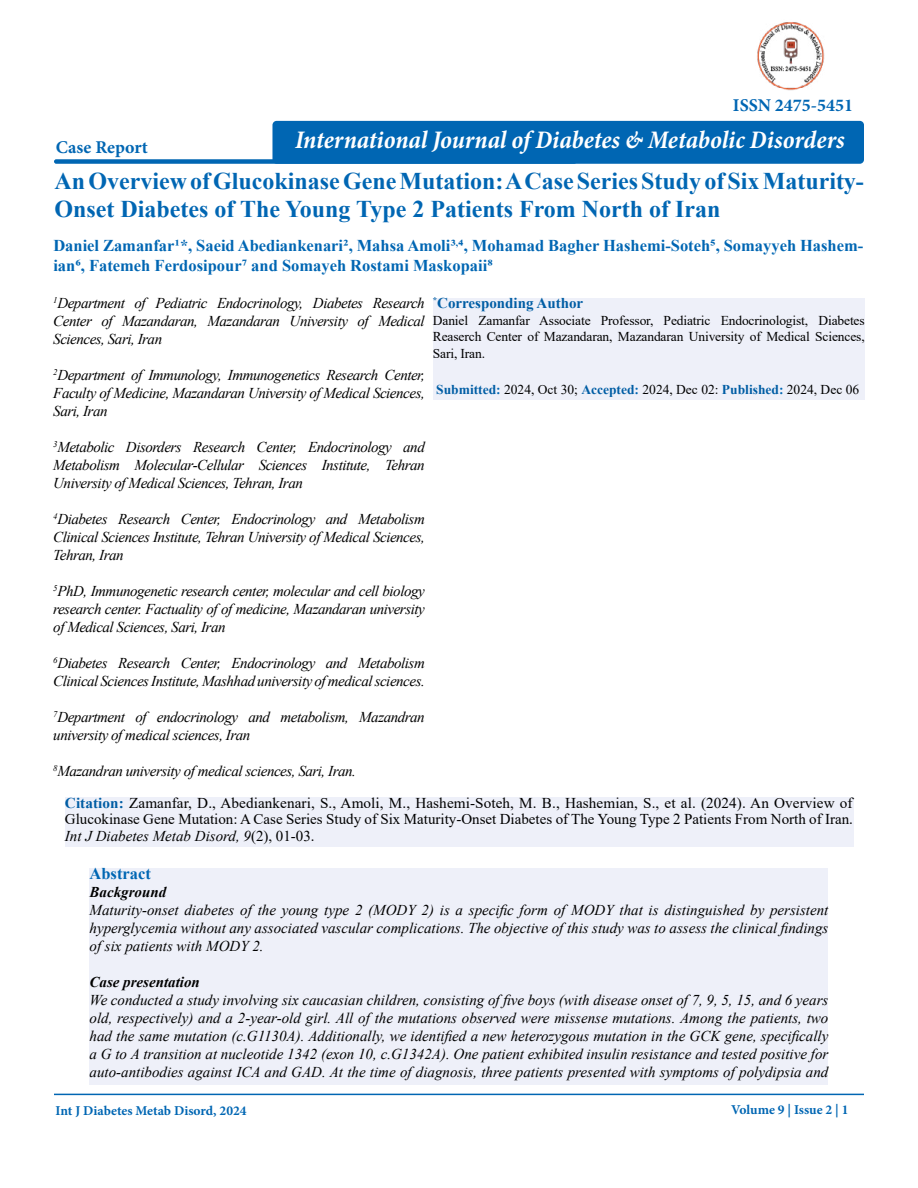
<style>
.page{position:relative;width:918px;height:1188px;background:#fff}
.page>*{position:absolute;margin:0;border:0;box-sizing:border-box;transform-origin:0 0}
.t1{font:italic 700 condensed 25.5px "Minion Pro";letter-spacing:-.005em;color:#fff}
.t2{font:700 24px/28.8px "Times New Roman";color:#0066b3}
.t3{font:700 18px "Minion Pro";color:#0066b3}
.t4{font:700 16.5px/19.8px "Times New Roman";color:#0066b3}
.t5{font:italic 15px/18px "Times New Roman";letter-spacing:-.03em;color:#000;text-align:justify}
.t6{font:15px/31.5px "Times New Roman";color:#000}
.t7{font:italic 700 15px "Times New Roman";color:#000}
.t8{font:700 15px "Times New Roman";color:#005da4}
.t9{font:13.5px/16.5px "Times New Roman";letter-spacing:-.01em;color:#000;text-align:justify}
.t10{font:700 13.5px "Minion Pro";color:#0066b3}
.s1{font-weight:700;color:#005da4}
.s2{font-weight:700;color:#0066b3}
.s3{font-style:italic}
</style>
<div class="page">
<div style="left:54px;top:159px;width:523px;height:5px;background:#0066b3;border-radius:2px"></div>
<hr style="left:54px;top:1094px;width:810px;height:1px;background:#0066b3">
<div style="left:272px;top:121px;width:592px;height:43px;background:#0066b3;border-radius:4px"></div>
<img style="left:757px;top:22px;width:68px;height:69px">
<div style="left:65px;top:798px;width:788px;height:49px;background:#eef0f9"></div>
<div style="left:433px;top:298px;width:432px;height:102px;background:#eef0f9"></div>
<div style="left:90px;top:868px;width:738px;height:216px;background:#eef0f9"></div>
<p class="t3" style="left:56px;top:135px;width:94px">Case Report</p>
<p class="t3" style="left:733px;top:93px;width:122px">ISSN 2475-5451</p>
<h1 class="t1" style="left:295px;top:122px;width:551px">International Journal of Diabetes &amp; Metabolic Disorders</h1>
<h2 class="t2" style="left:55px;top:165px;width:811px">An Overview of Glucokinase Gene Mutation: A Case Series Study of Six Maturity-<br>Onset Diabetes of The Young Type 2 Patients From North of Iran</h2>
<p class="t4" style="left:53px;top:236px;width:812px">Daniel Zamanfar1*, Saeid Abediankenari2, Mahsa Amoli3<sup>,</sup>4, Mohamad Bagher Hashemi-Soteh5, Somayyeh Hashem&shy;ian6, Fatemeh Ferdosipour7 and Somayeh Rostami Maskopaii8</p>
<p class="t8" style="left:433px;top:292px;width:152px"><sup>*</sup>Corresponding Author</p>
<p class="t9" style="left:433px;top:311px;width:433px">Daniel Zamanfar Associate Professor, Pediatric Endocrinologist, Diabetes Reaserch Center of Mazandaran, Mazandaran University of Medical Sciences, Sari, Iran.</p>
<p class="t9" style="left:436px;top:380px;width:424px"><span class="s1">Submitted</span><span class="s2">:</span> 2024, Oct 30; <span class="s1">Accepted</span><span class="s2">:</span> 2024, Dec 02: <span class="s1">Published</span><span class="s2">:</span> 2024, Dec 06</p>
<p class="t5" style="left:53px;top:294px;width:373px"><sup>1</sup>Department of Pediatric Endocrinology, Diabetes Research Center of Mazandaran, Mazandaran University of Medical Sciences, Sari, Iran</p>
<p class="t5" style="left:53px;top:366px;width:373px"><sup>2</sup>Department of Immunology, Immunogenetics Research Center, Faculty of Medicine, Mazandaran University of Medical Sciences, Sari, Iran</p>
<p class="t5" style="left:53px;top:438px;width:373px"><sup>3</sup>Metabolic Disorders Research Center, Endocrinology and Metabolism Molecular-Cellular Sciences Institute, Tehran University of Medical Sciences, Tehran, Iran</p>
<p class="t5" style="left:53px;top:510px;width:373px"><sup>4</sup>Diabetes Research Center, Endocrinology and Metabolism Clinical Sciences Institute, Tehran University of Medical Sciences, Tehran, Iran</p>
<p class="t5" style="left:53px;top:582px;width:373px"><sup>5</sup>PhD, Immunogenetic research center, molecular and cell biology research center. Factuality of of medicine, Mazandaran university of Medical Sciences, Sari, Iran</p>
<p class="t5" style="left:53px;top:654px;width:373px"><sup>6</sup>Diabetes Research Center, Endocrinology and Metabolism<br>Clinical Sciences Institute, Mashhad university of medical sciences.</p>
<p class="t5" style="left:53px;top:708px;width:373px"><sup>7</sup>Department of endocrinology and metabolism, Mazandran university of medical sciences, Iran</p>
<p class="t6" style="left:65px;top:755px;width:789px;text-indent:-12px"><sup>8</sup><span class="s3">Mazandran university of medical sciences, Sari, Iran.<br></span><span class="s1">Citation:</span> Zamanfar, D., Abediankenari, S., Amoli, M., Hashemi-Soteh, M. B., Hashemian, S., et al. (2024). An Overview of</p>
<p class="t6" style="left:65px;top:811px;width:790px;line-height:16.5px">Glucokinase Gene Mutation: A Case Series Study of Six Maturity-Onset Diabetes of The Young Type 2 Patients From North of Iran.<br><span class="s3">Int J Diabetes Metab Disord, 9</span>(2), 01-03.</p>
<p class="t4" style="left:90px;top:863px;width:63px">Abstract</p>
<p class="t7" style="left:90px;top:882px;width:78px">Background</p>
<p class="t5" style="left:90px;top:901px;width:740px">Maturity-onset diabetes of the young type 2 (MODY 2) is a specific form of MODY that is distinguished by persistent hyperglycemia without any associated vascular complications. The objective of this study was to assess the clinical findings of six patients with MODY 2.</p>
<p class="t7" style="left:90px;top:972px;width:112px">Case presentation</p>
<p class="t5" style="left:90px;top:991px;width:740px">We conducted a study involving six caucasian children, consisting of five boys (with disease onset of 7, 9, 5, 15, and 6 years old, respectively) and a 2-year-old girl. All of the mutations observed were missense mutations. Among the patients, two had the same mutation (c.G1130A). Additionally, we identified a new heterozygous mutation in the GCK gene, specifically a G to A transition at nucleotide 1342 (exon 10, c.G1342A). One patient exhibited insulin resistance and tested positive for auto-antibodies against ICA and GAD. At the time of diagnosis, three patients presented with symptoms of polydipsia and</p>
<p class="t10" style="left:56px;top:1101px;width:193px">Int J Diabetes Metab Disord, 2024</p>
<p class="t10" style="left:731px;top:1100px;width:119px">Volume 9 | Issue 2 | 1</p>
</div>
